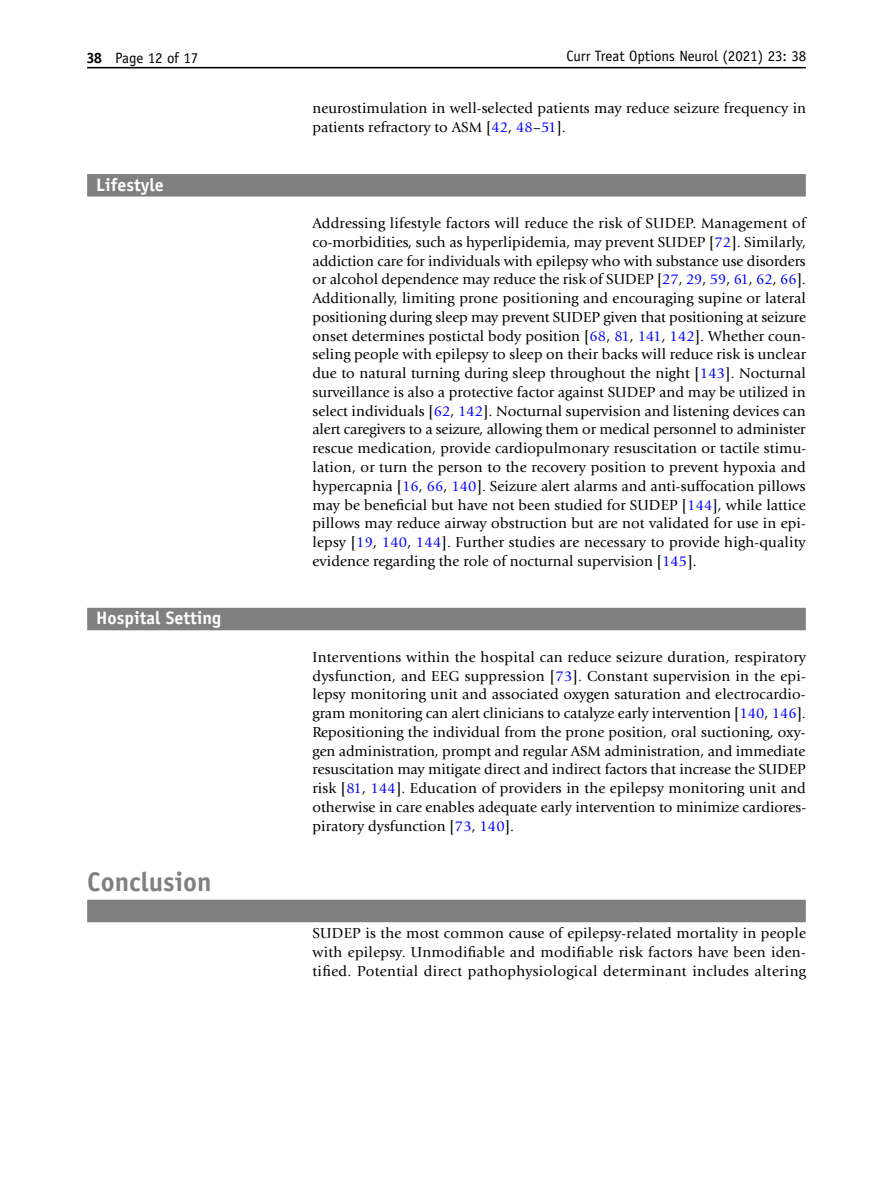
<style>
.page{position:relative;width:893px;height:1187px;background:#fff}
.page>*{position:absolute;margin:0;border:0;box-sizing:border-box;transform-origin:0 0}
.t1{font:700 27px "Officina Sans";color:#808080}
.t2{font:700 18px "Officina Sans";color:#fff}
.t3{font:15px/18.8px "Giovanni Book 2";letter-spacing:.005em;color:#000;text-align:justify}
.t4{font:15px "Officina Sans";letter-spacing:-.005em;color:#000}
.s1{font-family:"Officina Sans Bold 2"}
.s2{color:#00f}
</style>
<div class="page">
<hr style="left:87px;top:67px;width:719px;height:1px;background:#000">
<div style="left:87px;top:174px;width:719px;height:22px;background:#808080"></div>
<div style="left:87px;top:607px;width:719px;height:23px;background:#808080"></div>
<div style="left:87px;top:899px;width:719px;height:23px;background:#808080"></div>
<p class="t4" style="left:86px;top:49px;width:113px"><span class="s1">38</span> Page 12 of 17</p>
<p class="t4" style="left:566px;top:48px;width:241px">Curr Treat Options Neurol (2021) 23: 38</p>
<p class="t2" style="left:96px;top:173px;width:69px">Lifestyle</p>
<p class="t2" style="left:96px;top:607px;width:126px">Hospital Setting</p>
<h1 class="t1" style="left:87px;top:864px;width:126px">Conclusion</h1>
<p class="t3" style="left:313px;top:99px;width:495px">neurostimulation in well-selected patients may reduce seizure frequency in patients refractory to ASM [<span class="s2">42</span>, <span class="s2">48</span>–<span class="s2">51</span>].</p>
<p class="t3" style="left:312px;top:214px;width:495px">Addressing lifestyle factors will reduce the risk of SUDEP. Management of co-morbidities, such as hyperlipidemia, may prevent SUDEP [<span class="s2">72</span>]. Similarly, addiction care for individuals with epilepsy who with substance use disorders or alcohol dependence may reduce the risk of SUDEP [<span class="s2">27</span>, <span class="s2">29</span>, <span class="s2">59</span>, <span class="s2">61</span>, <span class="s2">62</span>, <span class="s2">66</span>].<br>Additionally, limiting prone positioning and encouraging supine or lateral positioning during sleep may prevent SUDEP given that positioning at seizure onset determines postictal body position [<span class="s2">68</span>, <span class="s2">81</span>, <span class="s2">141</span>, <span class="s2">142</span>]. Whether coun&shy;seling people with epilepsy to sleep on their backs will reduce risk is unclear due to natural turning during sleep throughout the night [<span class="s2">143</span>]. Nocturnal surveillance is also a protective factor against SUDEP and may be utilized in select individuals [<span class="s2">62</span>, <span class="s2">142</span>]. Nocturnal supervision and listening devices can alert caregivers to a seizure, allowing them or medical personnel to administer rescue medication, provide cardiopulmonary resuscitation or tactile stimu&shy;lation, or turn the person to the recovery position to prevent hypoxia and hypercapnia [<span class="s2">16</span>, <span class="s2">66</span>, <span class="s2">140</span>]. Seizure alert alarms and anti-suffocation pillows may be beneficial but have not been studied for SUDEP [<span class="s2">144</span>], while lattice pillows may reduce airway obstruction but are not validated for use in epi&shy;lepsy [<span class="s2">19</span>, <span class="s2">140</span>, <span class="s2">144</span>]. Further studies are necessary to provide high-quality evidence regarding the role of nocturnal supervision [<span class="s2">145</span>].</p>
<p class="t3" style="left:313px;top:647px;width:495px">Interventions within the hospital can reduce seizure duration, respiratory dysfunction, and EEG suppression [<span class="s2">73</span>]. Constant supervision in the epi&shy;lepsy monitoring unit and associated oxygen saturation and electrocardio&shy;gram monitoring can alert clinicians to catalyze early intervention [<span class="s2">140</span>, <span class="s2">146</span>].<br>Repositioning the individual from the prone position, oral suctioning, oxy&shy;gen administration, prompt and regular ASM administration, and immediate resuscitation may mitigate direct and indirect factors that increase the SUDEP risk [<span class="s2">81</span>, <span class="s2">144</span>]. Education of providers in the epilepsy monitoring unit and otherwise in care enables adequate early intervention to minimize cardiores&shy;piratory dysfunction [<span class="s2">73</span>, <span class="s2">140</span>].</p>
<p class="t3" style="left:313px;top:923px;width:495px">SUDEP is the most common cause of epilepsy-related mortality in people with epilepsy. Unmodifiable and modifiable risk factors have been iden&shy;tified. Potential direct pathophysiological determinant includes altering</p>
</div>
